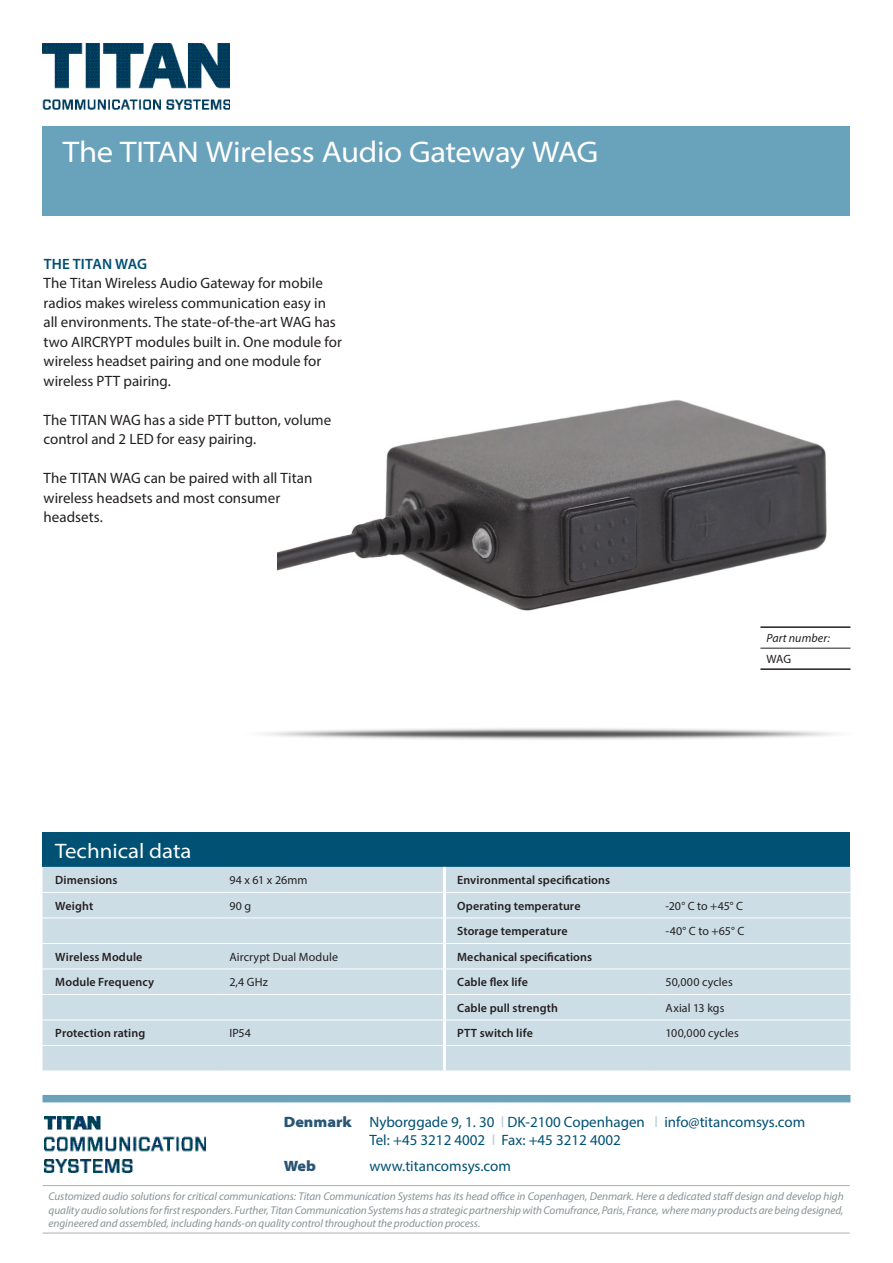
<style>
.page{position:relative;width:893px;height:1263px;background:#fff}
.page>*{position:absolute;margin:0;border:0;box-sizing:border-box;transform-origin:0 0}
.t1{font:semi-expanded 30px "Myriad Pro";letter-spacing:-.015em;color:#fff}
.t2{font:semi-expanded 21px "Myriad Pro";color:#fff}
.body{font:15px/19.5px "Myriad Pro";color:#231f20}
.t3{font:15px "Myriad Pro";color:#005173}
.Subhead{font:600 15px "Myriad Pro";letter-spacing:.02em;color:#005173}
.t4{font:900 semi-expanded 15px "Myriad Pro";color:#285674}
.tabel_head{font:600 12px "Myriad Pro";letter-spacing:.01em;color:#231f20}
.tabel_body{font:12px "Myriad Pro";letter-spacing:.005em;color:#231f20}
.body-2{font:italic 12px "Myriad Pro";letter-spacing:.01em;color:#231f20}
.body-3{font:12px "Myriad Pro";color:#231f20}
.body-4{font:italic 11.25px/13.5px "Myriad Pro";letter-spacing:-.005em;color:#8a9295;text-align:justify}
.s1{font-weight:900;font-stretch:semi-expanded;color:#285674}
.s2{color:#bacddc}
</style>
<div class="page">
<img style="left:43px;top:44px;width:187px;height:66px">
<div style="left:43px;top:126px;width:807px;height:90px;background:#69a2bb"></div>
<div style="left:43px;top:1095px;width:807px;height:7px;background:#69a2bb"></div>
<hr style="left:43px;top:1185px;width:807px;height:1px;background:#a8afb2">
<hr style="left:43px;top:1233px;width:807px;height:1px;background:#a8afb2">
<img style="left:264px;top:728px;width:572px;height:12px">
<img style="left:45px;top:1117px;width:161px;height:55px">
<hr style="left:760px;top:648px;width:90px;height:1px;background:#231f20">
<hr style="left:760px;top:626px;width:90px;height:2px;background:#231f20">
<hr style="left:760px;top:668px;width:90px;height:2px;background:#231f20">
<img style="left:277px;top:400px;width:550px;height:211px">
<div style="left:43px;top:833px;width:807px;height:34px;background:#005173"></div>
<div style="left:43px;top:867px;width:807px;height:203px;background:#cddde6"></div>
<hr style="left:443px;top:918px;width:3px;height:25px;background:#fff">
<hr style="left:443px;top:944px;width:3px;height:24px;background:#fff">
<hr style="left:443px;top:969px;width:3px;height:25px;background:#fff">
<hr style="left:443px;top:995px;width:3px;height:24px;background:#fff">
<hr style="left:443px;top:1020px;width:3px;height:25px;background:#fff">
<hr style="left:443px;top:1046px;width:3px;height:24px;background:#fff">
<hr style="left:43px;top:892px;width:174px;height:1px;background:#fff">
<hr style="left:217px;top:892px;width:226px;height:1px;background:#fff">
<hr style="left:446px;top:892px;width:207px;height:1px;background:#fff">
<hr style="left:653px;top:892px;width:197px;height:1px;background:#fff">
<hr style="left:43px;top:917px;width:174px;height:1px;background:#fff">
<hr style="left:217px;top:917px;width:227px;height:1px;background:#fff">
<hr style="left:444px;top:917px;width:209px;height:1px;background:#fff">
<hr style="left:653px;top:917px;width:197px;height:1px;background:#fff">
<hr style="left:43px;top:943px;width:174px;height:1px;background:#fff">
<hr style="left:217px;top:943px;width:227px;height:1px;background:#fff">
<hr style="left:444px;top:943px;width:209px;height:1px;background:#fff">
<hr style="left:653px;top:943px;width:197px;height:1px;background:#fff">
<hr style="left:43px;top:968px;width:174px;height:1px;background:#fff">
<hr style="left:217px;top:968px;width:227px;height:1px;background:#fff">
<hr style="left:444px;top:968px;width:209px;height:1px;background:#fff">
<hr style="left:653px;top:968px;width:197px;height:1px;background:#fff">
<hr style="left:43px;top:994px;width:174px;height:1px;background:#fff">
<hr style="left:217px;top:994px;width:227px;height:1px;background:#fff">
<hr style="left:444px;top:994px;width:209px;height:1px;background:#fff">
<hr style="left:653px;top:994px;width:197px;height:1px;background:#fff">
<hr style="left:43px;top:1019px;width:174px;height:1px;background:#fff">
<hr style="left:217px;top:1019px;width:227px;height:1px;background:#fff">
<hr style="left:444px;top:1019px;width:209px;height:1px;background:#fff">
<hr style="left:653px;top:1019px;width:197px;height:1px;background:#fff">
<hr style="left:43px;top:1045px;width:174px;height:1px;background:#fff">
<hr style="left:217px;top:1045px;width:227px;height:1px;background:#fff">
<hr style="left:444px;top:1045px;width:209px;height:1px;background:#fff">
<hr style="left:653px;top:1045px;width:197px;height:1px;background:#fff">
<hr style="left:443px;top:867px;width:3px;height:25px;background:#fff">
<hr style="left:443px;top:892px;width:3px;height:25px;background:#fff">
<p class="t1" style="left:63px;top:133px;width:537px">The TITAN Wireless Audio Gateway WAG</p>
<p class="Subhead" style="left:44px;top:254px;width:105px">THE TITAN WAG</p>
<p class="body" style="left:44px;top:273px;width:300px">The Titan Wireless Audio Gateway for mobile radios makes wireless communication easy in all environments. The state-of-the-art WAG has two AIRCRYPT modules built in. One module for wireless headset pairing and one module for wireless PTT pairing.</p>
<p class="body" style="left:44px;top:409px;width:289px">The TITAN WAG has a side PTT button, volume control and 2 LED for easy pairing.</p>
<p class="body" style="left:44px;top:468px;width:270px">The TITAN WAG can be paired with all Titan wireless headsets and most consumer</p>
<p class="body" style="left:44px;top:507px;width:61px">headsets.</p>
<p class="body-2" style="left:766px;top:631px;width:65px">Part number:</p>
<p class="body-3" style="left:766px;top:652px;width:26px">WAG</p>
<p class="t2" style="left:55px;top:837px;width:138px">Technical data</p>
<p class="tabel_head" style="left:55px;top:872px;width:64px">Dimensions</p>
<p class="tabel_body" style="left:229px;top:873px;width:80px">94 x 61 x 26mm</p>
<p class="tabel_head" style="left:457px;top:872px;width:154px">Environmental specifications</p>
<p class="tabel_head" style="left:55px;top:898px;width:39px">Weight</p>
<p class="tabel_body" style="left:229px;top:898px;width:23px">90 g</p>
<p class="tabel_head" style="left:457px;top:898px;width:125px">Operating temperature</p>
<p class="tabel_body" style="left:666px;top:898px;width:79px">-20° C to +45° C</p>
<p class="tabel_head" style="left:457px;top:923px;width:112px">Storage temperature</p>
<p class="tabel_body" style="left:666px;top:924px;width:80px">-40° C to +65° C</p>
<p class="tabel_head" style="left:55px;top:949px;width:89px">Wireless Module</p>
<p class="tabel_body" style="left:229px;top:949px;width:110px">Aircrypt Dual Module</p>
<p class="tabel_head" style="left:457px;top:949px;width:136px">Mechanical specifications</p>
<p class="tabel_head" style="left:55px;top:974px;width:100px">Module Frequency</p>
<p class="tabel_body" style="left:229px;top:975px;width:40px">2,4 GHz</p>
<p class="tabel_head" style="left:457px;top:974px;width:72px">Cable flex life</p>
<p class="tabel_body" style="left:666px;top:975px;width:69px">50,000 cycles</p>
<p class="tabel_head" style="left:457px;top:1000px;width:102px">Cable pull strength</p>
<p class="tabel_body" style="left:666px;top:1000px;width:60px">Axial 13 kgs</p>
<p class="tabel_head" style="left:55px;top:1025px;width:91px">Protection rating</p>
<p class="tabel_body" style="left:229px;top:1026px;width:23px">IP54</p>
<p class="tabel_head" style="left:457px;top:1025px;width:77px">PTT switch life</p>
<p class="tabel_body" style="left:666px;top:1026px;width:75px">100,000 cycles</p>
<p class="t3" style="left:284px;top:1113px;width:523px"><span class="s1">Denmark</span> Nyborggade 9, 1. 30 <span class="s2">l</span> DK-2100 Copenhagen <span class="s2">l</span> info@titancomsys.com</p>
<p class="t3" style="left:369px;top:1131px;width:253px">Tel: +45 3212 4002 <span class="s2">l</span> Fax: +45 3212 4002</p>
<p class="t4" style="left:284px;top:1156px;width:34px">Web</p>
<p class="t3" style="left:369px;top:1157px;width:143px">www.titancomsys.com</p>
<p class="body-4" style="left:49px;top:1189px;width:797px">Customized audio solutions for critical communications: Titan Communication Systems has its head office in Copenhagen, Denmark. Here a dedicated staff design and develop high quality audio solutions for first responders. Further, Titan Communication Systems has a strategic partnership with Comufrance, Paris, France, where many products are being designed, engineered and assembled, including hands-on quality control throughout the production process.</p>
</div>
